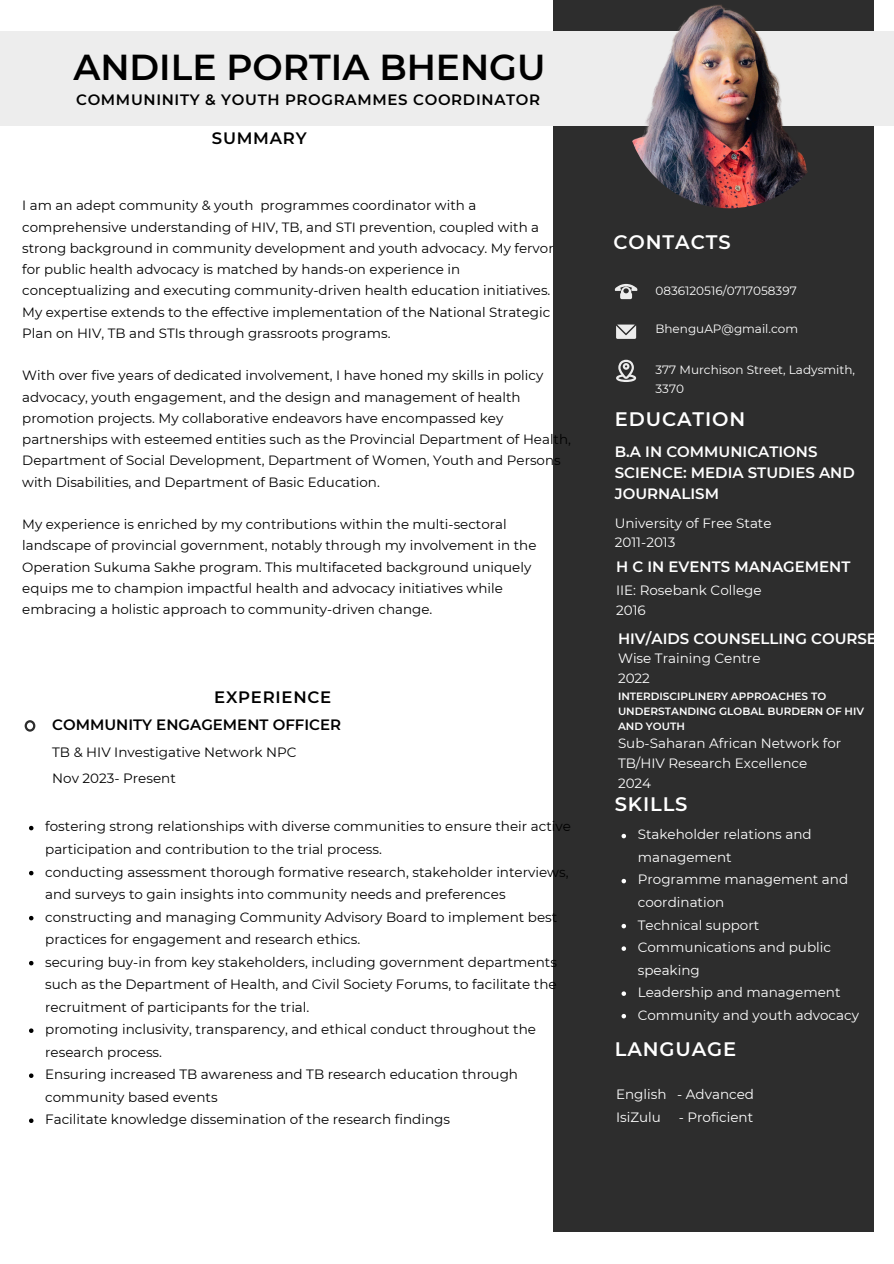
<style>
.page{position:relative;width:894px;height:1264px;background:#fff}
.page>*{position:absolute;margin:0;border:0;box-sizing:border-box;transform-origin:0 0}
.t1{font:600 36px "Montserrat";color:#000}
.t2{font:600 19.5px "Montserrat";letter-spacing:.045em;color:#fff}
.t3{font:600 16.5px "Montserrat";letter-spacing:.045em;color:#000}
.t4{font:600 15px/21.3px "Montserrat";color:#fff}
.t5{font:600 15px "Montserrat";letter-spacing:.045em;color:#000}
.t6{font:600 15px "Montserrat";color:#000}
.t7{font:13.5px/22.5px "Montserrat";color:#000}
.t8{font:13.5px/22.5px "Montserrat";color:#fff}
.t9{font:13.35px/21.3px "Montserrat";color:#000}
.t10{font:12px/19px "Montserrat";color:#fff}
.t11{font:600 10.5px/14.9px "Montserrat";color:#fff}
</style>
<div class="page">
<div style="left:553px;top:0;width:320px;height:1231px;background:#2d2d2d"></div>
<div style="left:0;top:31px;width:893px;height:95px;background:#ededed"></div>
<svg style="left:616px;top:324px;width:20px;height:15px"></svg>
<svg style="left:614px;top:284px;width:23px;height:15px"></svg>
<svg style="left:616px;top:360px;width:20px;height:22px"></svg>
<img style="left:625px;top:1px;width:207px;height:207px;border-radius:50%">
<svg style="left:621px;top:833px;width:5px;height:5px"></svg>
<svg style="left:621px;top:878px;width:5px;height:5px"></svg>
<svg style="left:621px;top:923px;width:5px;height:5px"></svg>
<svg style="left:621px;top:946px;width:5px;height:4px"></svg>
<svg style="left:621px;top:991px;width:5px;height:4px"></svg>
<svg style="left:621px;top:1014px;width:5px;height:4px"></svg>
<svg style="left:25px;top:720px;width:10px;height:11px"></svg>
<svg style="left:29px;top:825px;width:4px;height:5px"></svg>
<svg style="left:29px;top:870px;width:4px;height:5px"></svg>
<svg style="left:29px;top:915px;width:4px;height:5px"></svg>
<svg style="left:29px;top:960px;width:4px;height:5px"></svg>
<svg style="left:29px;top:1028px;width:4px;height:4px"></svg>
<svg style="left:29px;top:1073px;width:4px;height:4px"></svg>
<svg style="left:29px;top:1118px;width:4px;height:4px"></svg>
<p class="t1" style="left:73px;top:45px;width:473px">ANDILE PORTIA BHENGU</p>
<h2 class="t5" style="left:76px;top:91px;width:465px">COMMUNINITY &amp; YOUTH PROGRAMMES COORDINATOR</h2>
<h3 class="t3" style="left:212px;top:128px;width:96px">SUMMARY</h3>
<h2 class="t9" style="left:22px;top:195px;width:533px">I am an adept community &amp; youth programmes coordinator with a comprehensive understanding of HIV, TB, and STI prevention, coupled with a strong background in community development and youth advocacy. My fervor for public health advocacy is matched by hands-on experience in conceptualizing and executing community-driven health education initiatives.<br>My expertise extends to the effective implementation of the National Strategic Plan on HIV, TB and STIs through grassroots programs.</h2>
<h4 class="t9" style="left:22px;top:365px;width:550px">With over five years of dedicated involvement, I have honed my skills in policy advocacy, youth engagement, and the design and management of health promotion projects. My collaborative endeavors have encompassed key partnerships with esteemed entities such as the Provincial Department of Health, Department of Social Development, Department of Women, Youth and Persons with Disabilities, and Department of Basic Education.</h4>
<p class="t9" style="left:22px;top:513px;width:515px">My experience is enriched by my contributions within the multi-sectoral landscape of provincial government, notably through my involvement in the Operation Sukuma Sakhe program. This multifaceted background uniquely equips me to champion impactful health and advocacy initiatives while embracing a holistic approach to community-driven change.</p>
<h1 class="t3" style="left:214px;top:687px;width:118px">EXPERIENCE</h1>
<h3 class="t6" style="left:52px;top:716px;width:290px">COMMUNITY ENGAGEMENT OFFICER</h3>
<h4 class="t7" style="left:52px;top:740px;width:246px">TB &amp; HIV Investigative Network NPC</h4>
<p class="t7" style="left:52px;top:767px;width:125px">Nov 2023- Present</p>
<p class="t7" style="left:45px;top:815px;width:527px">fostering strong relationships with diverse communities to ensure their active participation and contribution to the trial process.</p>
<h3 class="t7" style="left:45px;top:860px;width:525px">conducting assessment thorough formative research, stakeholder interviews, and surveys to gain insights into community needs and preferences</h3>
<h4 class="t7" style="left:45px;top:905px;width:513px">constructing and managing Community Advisory Board to implement best practices for engagement and research ethics.</h4>
<p class="t7" style="left:45px;top:950px;width:513px;text-align:justify">securing buy-in from key stakeholders, including government departments such as the Department of Health, and Civil Society Forums, to facilitate the recruitment of participants for the trial.</p>
<p class="t7" style="left:45px;top:1017px;width:492px">promoting inclusivity, transparency, and ethical conduct throughout the research process.</p>
<p class="t7" style="left:45px;top:1062px;width:474px">Ensuring increased TB awareness and TB research education through community based events</p>
<p class="t7" style="left:45px;top:1107px;width:406px">Facilitate knowledge dissemination of the research findings</p>
<p class="t2" style="left:613px;top:230px;width:119px">CONTACTS</p>
<p class="t10" style="left:655px;top:281px;width:143px">0836120516/0717058397</p>
<p class="t10" style="left:655px;top:319px;width:144px">BhenguAP@gmail.com</p>
<p class="t10" style="left:655px;top:360px;width:201px">377 Murchison Street, Ladysmith,<br>3370</p>
<h2 class="t2" style="left:614px;top:406px;width:132px">EDUCATION</h2>
<p class="t4" style="left:614px;top:440px;width:241px">B.A IN COMMUNICATIONS<br>SCIENCE: MEDIA STUDIES AND<br>JOURNALISM</p>
<p class="t8" style="left:614px;top:512px;width:158px">University of Free State</p>
<p class="t8" style="left:614px;top:531px;width:62px">2011-2013</p>
<h4 class="t4" style="left:616px;top:556px;width:236px">H C IN EVENTS MANAGEMENT</h4>
<p class="t8" style="left:616px;top:578px;width:147px">IIE: Rosebank College</p>
<h3 class="t8" style="left:616px;top:598px;width:31px">2016</h3>
<h4 class="t4" style="left:617px;top:628px;width:260px">HIV/AIDS COUNSELLING COURSE</h4>
<p class="t8" style="left:617px;top:647px;width:144px">Wise Training Centre</p>
<h3 class="t8" style="left:617px;top:667px;width:33px">2022</h3>
<p class="t11" style="left:617px;top:689px;width:247px">INTERDISCIPLINERY APPROACHES TO<br>UNDERSTANDING GLOBAL BURDERN OF HIV<br>AND YOUTH</p>
<p class="t8" style="left:617px;top:732px;width:225px;line-height:20.2px">Sub-Saharan African Network for<br>TB/HIV Research Excellence</p>
<p class="t8" style="left:617px;top:772px;width:35px">2024</p>
<h4 class="t2" style="left:614px;top:792px;width:74px">SKILLS</h4>
<h4 class="t8" style="left:637px;top:823px;width:175px">Stakeholder relations and management</h4>
<h4 class="t8" style="left:637px;top:868px;width:212px">Programme management and coordination</h4>
<h5 class="t8" style="left:637px;top:913px;width:123px">Technical support</h5>
<h5 class="t8" style="left:637px;top:935px;width:195px">Communications and public speaking</h5>
<h2 class="t8" style="left:637px;top:980px;width:204px">Leadership and management</h2>
<h3 class="t8" style="left:637px;top:1003px;width:223px">Community and youth advocacy</h3>
<p class="t2" style="left:614px;top:1037px;width:123px">LANGUAGE</p>
<p class="t8" style="left:616px;top:1083px;width:139px">English - Advanced</p>
<h5 class="t8" style="left:616px;top:1105px;width:46px">IsiZulu</h5>
<h5 class="t8" style="left:678px;top:1105px;width:76px">- Proficient</h5>
</div>
